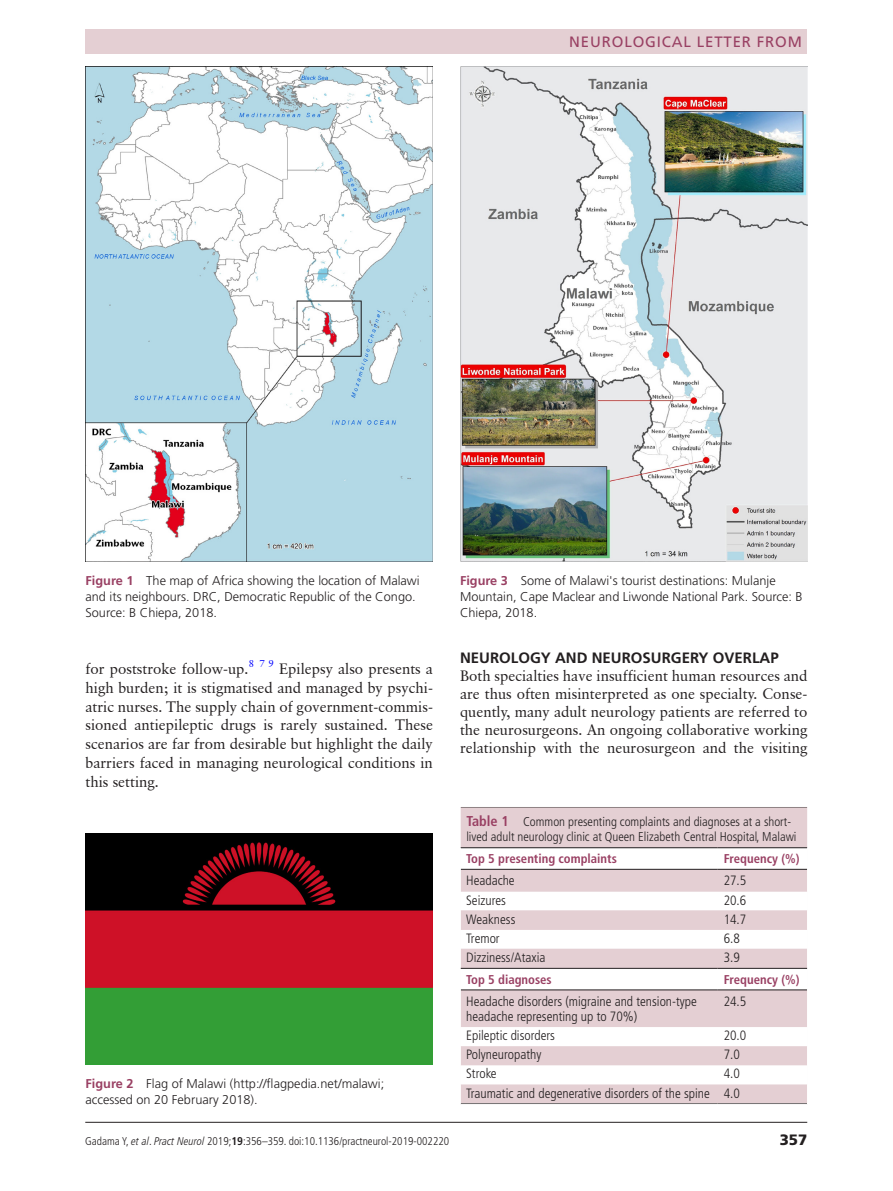
<style>
.page{position:relative;width:893px;height:1191px;background:#fff}
.page>*{position:absolute;margin:0;border:0;box-sizing:border-box;transform-origin:0 0}
.t1{font:15px/18.9px "Classical Garamond BT";color:#231f20;text-align:justify}
.t2{font:700 15px "Frutiger LT Std";color:#231f20}
.t3{font:15px "Frutiger LT Std";letter-spacing:.055em;color:#994063}
.t4{font:900 15px "Frutiger LT Std";color:#231f20}
.t5{font:300 condensed 13.5px/15px "Frutiger LT Pro";color:#231f20}
.t6{font:300 12.75px/15.8px "Frutiger LT Std";color:#231f20}
.t7{font:300 condensed 12.75px/15.8px "Frutiger LT Pro";color:#231f20}
.t8{font:700 condensed 12.75px "Frutiger LT Pro";color:#994063}
.t9{font:300 condensed 11.25px "Frutiger LT Pro";color:#231f20}
.s1{font-weight:700;color:#994063}
.s2{font-weight:700;font-size:14.25px;color:#994063}
.s3{font-style:italic}
.s4{font-weight:700}
</style>
<div class="page">
<hr style="left:85px;top:1122px;width:722px;height:1px;background:#231f20">
<div style="left:85px;top:30px;width:722px;height:24px;background:#e4cfd3"></div>
<img style="left:86px;top:66px;width:347px;height:496px">
<img style="left:86px;top:833px;width:347px;height:232px">
<img style="left:460px;top:66px;width:347px;height:496px">
<div style="left:460px;top:806px;width:348px;height:298px;background:#e4cfd3"></div>
<svg style="left:462px;top:847px;width:344px;height:238px"></svg>
<div style="left:460px;top:806px;width:348px;height:298px;border:1px solid #fff"></div>
<p class="t3" style="left:569px;top:33px;width:234px">NEUROLOGICAL LETTER FROM</p>
<p class="t6" style="left:86px;top:573px;width:336px"><span class="s1">FIGURE 1</span> The map of Africa showing the location of Malawi and its neighbours. DRC, Democratic Republic of the Congo.<br>Source: B Chiepa, 2018.</p>
<p class="t1" style="left:86px;top:659px;width:349px">for poststroke follow-up.<sup>8</sup> <sup>7</sup> <sup>9</sup> Epilepsy also presents a high burden; it is stigmatised and managed by psychi&shy;atric nurses. The supply chain of government-commis&shy;sioned antiepileptic drugs is rarely sustained. These scenarios are far from desirable but highlight the daily barriers faced in managing neurological conditions in this setting.</p>
<p class="t6" style="left:86px;top:1076px;width:300px"><span class="s1">FIGURE 2</span> Flag of Malawi (http://flagpedia.net/malawi; accessed on 20 February 2018).</p>
<p class="t6" style="left:460px;top:573px;width:344px"><span class="s1">FIGURE 3</span> Some of Malawi's tourist destinations: Mulanje<br>Mountain, Cape Maclear and Liwonde National Park. Source: B<br>Chiepa, 2018.</p>
<p class="t2" style="left:460px;top:649px;width:320px">NEUROLOGY AND NEUROSURGERY OVERLAP</p>
<p class="t1" style="left:460px;top:666px;width:349px;line-height:18px">Both specialties have insufficient human resources and are thus often misinterpreted as one specialty. Conse&shy;quently, many adult neurology patients are referred to the neurosurgeons. An ongoing collaborative working relationship with the neurosurgeon and the visiting</p>
<p class="t7" style="left:466px;top:813px;width:332px"><span class="s2">Table 1</span> Common presenting complaints and diagnoses at a short&shy;lived adult neurology clinic at Queen Elizabeth Central Hospital, Malawi</p>
<p class="t8" style="left:466px;top:851px;width:152px">Top 5 presenting complaints</p>
<p class="t8" style="left:724px;top:851px;width:77px">Frequency (%)</p>
<p class="t5" style="left:466px;top:873px;width:50px">Headache</p>
<p class="t5" style="left:724px;top:873px;width:24px">27.5</p>
<p class="t5" style="left:466px;top:892px;width:41px">Seizures</p>
<p class="t5" style="left:724px;top:892px;width:24px">20.6</p>
<p class="t5" style="left:466px;top:911px;width:51px">Weakness</p>
<p class="t5" style="left:724px;top:911px;width:24px">14.7</p>
<p class="t5" style="left:466px;top:930px;width:35px">Tremor</p>
<p class="t5" style="left:724px;top:930px;width:18px">6.8</p>
<p class="t5" style="left:466px;top:950px;width:81px">Dizziness/Ataxia</p>
<p class="t5" style="left:724px;top:950px;width:18px">3.9</p>
<p class="t8" style="left:466px;top:972px;width:87px">Top 5 diagnoses</p>
<p class="t8" style="left:724px;top:972px;width:77px">Frequency (%)</p>
<p class="t5" style="left:466px;top:994px;width:232px">Headache disorders (migraine and tension-type headache representing up to 70%)</p>
<p class="t5" style="left:724px;top:994px;width:24px">24.5</p>
<p class="t5" style="left:466px;top:1028px;width:90px">Epileptic disorders</p>
<p class="t5" style="left:724px;top:1028px;width:24px">20.0</p>
<p class="t5" style="left:466px;top:1047px;width:77px">Polyneuropathy</p>
<p class="t5" style="left:724px;top:1047px;width:18px">7.0</p>
<p class="t5" style="left:466px;top:1066px;width:32px">Stroke</p>
<p class="t5" style="left:466px;top:1064px;width:275px;line-height:19.2px;text-align:right">4.0<br>Traumatic and degenerative disorders of the spine 4.0</p>
<p class="t9" style="left:85px;top:1134px;width:365px">Gadama Y, <span class="s3">et al</span>. <span class="s3">Pract Neurol</span> 2019;<span class="s4">19</span>:356–359. doi:10.1136/practneurol-2019-002220</p>
<p class="t4" style="left:780px;top:1130px;width:29px">357</p>
</div>
